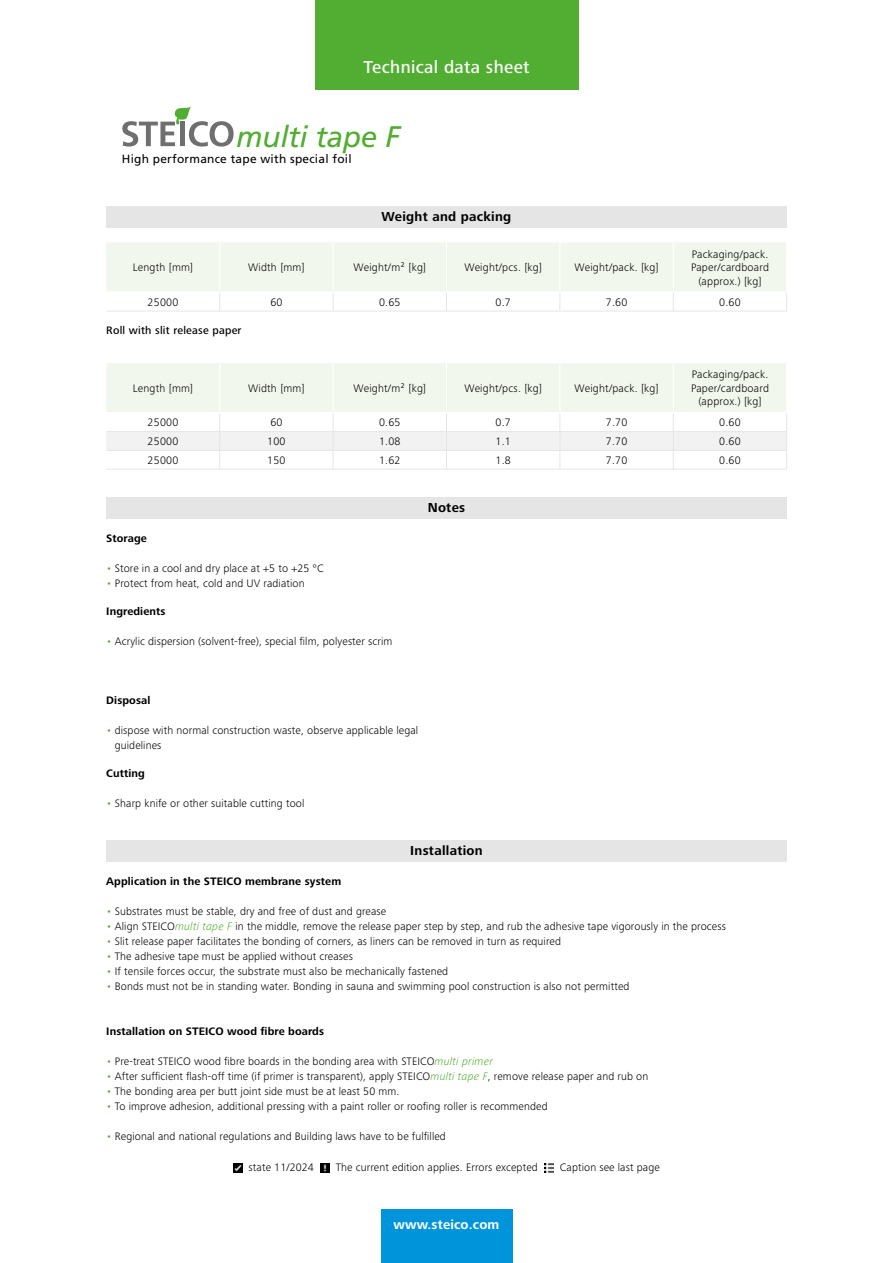
<style>
.page{position:relative;width:893px;height:1263px;background:#fff}
.page>*{position:absolute;margin:0;border:0;box-sizing:border-box;transform-origin:0 0}
.t1{font:italic 29.7px "Frutiger";letter-spacing:-.01em;color:#52ae32}
.t2{font:500 18px "Frutiger Next LTW1 G";letter-spacing:.02em;color:#fff}
.t3{font:700 13.5px "Frutiger Next LTW1 G";letter-spacing:.02em;color:#000}
.t4{font:700 13.5px "Frutiger Next LTW1 G";letter-spacing:.01em;color:#fff}
.t5{font:12px "Frutiger";letter-spacing:.02em;color:#000}
.t6{font:300 11.25px/13.5px "Frutiger Next LTW1 G";letter-spacing:.01em;color:#000;text-align:center}
.t7{font:700 11.25px "Frutiger Next LTW1 G";letter-spacing:.01em;color:#000}
.t8{font:500 11.25px "Frutiger Next LTW1 G";letter-spacing:.02em;color:#000}
.s1{color:#52ae32}
.s2{font-style:italic;color:#52ae32}
</style>
<div class="page">
<svg style="left:122px;top:106px;width:112px;height:41px"></svg>
<div style="left:106px;top:206px;width:681px;height:21px;background:#e5e5e5"></div>
<svg style="left:106px;top:242px;width:681px;height:69px"></svg>
<hr style="left:106px;top:311px;width:114px;height:1px;background:#e5e5e5">
<hr style="left:220px;top:311px;width:113px;height:1px;background:#e5e5e5">
<hr style="left:333px;top:311px;width:113px;height:1px;background:#e5e5e5">
<hr style="left:446px;top:311px;width:114px;height:1px;background:#e5e5e5">
<hr style="left:560px;top:311px;width:113px;height:1px;background:#e5e5e5">
<hr style="left:673px;top:311px;width:114px;height:1px;background:#e5e5e5">
<svg style="left:106px;top:363px;width:681px;height:106px"></svg>
<hr style="left:106px;top:469px;width:114px;height:1px;background:#e5e5e5">
<hr style="left:220px;top:469px;width:113px;height:1px;background:#e5e5e5">
<hr style="left:333px;top:469px;width:113px;height:1px;background:#e5e5e5">
<hr style="left:446px;top:469px;width:114px;height:1px;background:#e5e5e5">
<hr style="left:560px;top:469px;width:113px;height:1px;background:#e5e5e5">
<hr style="left:673px;top:469px;width:114px;height:1px;background:#e5e5e5">
<div style="left:106px;top:497px;width:681px;height:22px;background:#e5e5e5"></div>
<div style="left:106px;top:840px;width:681px;height:22px;background:#e5e5e5"></div>
<div style="left:315px;top:0;width:263px;height:89px;background:#52ae32"></div>
<div style="left:381px;top:1210px;width:131px;height:53px;background:#0095db"></div>
<svg style="left:233px;top:1163px;width:9px;height:9px"></svg>
<svg style="left:320px;top:1163px;width:10px;height:9px"></svg>
<svg style="left:544px;top:1163px;width:10px;height:9px"></svg>
<h2 class="t2" style="left:363px;top:56px;width:168px">Technical data sheet</h2>
<h1 class="t1" style="left:236px;top:119px;width:165px">multi tape F</h1>
<p class="t5" style="left:122px;top:151px;width:231px">High performance tape with special foil</p>
<p class="t3" style="left:382px;top:209px;width:131px">Weight and packing</p>
<p class="t6" style="left:133px;top:261px;width:62px">Length [mm]</p>
<p class="t6" style="left:248px;top:261px;width:58px">Width [mm]</p>
<p class="t6" style="left:353px;top:261px;width:74px">Weight/m² [kg]</p>
<p class="t6" style="left:464px;top:261px;width:79px">Weight/pcs. [kg]</p>
<p class="t6" style="left:575px;top:261px;width:86px">Weight/pack. [kg]</p>
<p class="t6" style="left:691px;top:247px;width:80px">Packaging/pack.<br>Paper/cardboard (approx.) [kg]</p>
<p class="t6" style="left:148px;top:295px;width:32px">25000</p>
<p class="t6" style="left:270px;top:295px;width:14px">60</p>
<p class="t6" style="left:379px;top:295px;width:23px">0.65</p>
<p class="t6" style="left:495px;top:295px;width:17px">0.7</p>
<p class="t6" style="left:606px;top:295px;width:23px">7.60</p>
<p class="t6" style="left:719px;top:295px;width:23px">0.60</p>
<p class="t8" style="left:106px;top:324px;width:137px">Roll with slit release paper</p>
<p class="t6" style="left:133px;top:381px;width:62px">Length [mm]</p>
<p class="t6" style="left:248px;top:381px;width:58px">Width [mm]</p>
<p class="t6" style="left:353px;top:381px;width:74px">Weight/m² [kg]</p>
<p class="t6" style="left:464px;top:381px;width:79px">Weight/pcs. [kg]</p>
<p class="t6" style="left:575px;top:381px;width:86px">Weight/pack. [kg]</p>
<p class="t6" style="left:691px;top:368px;width:80px">Packaging/pack.<br>Paper/cardboard (approx.) [kg]</p>
<p class="t6" style="left:148px;top:416px;width:32px">25000</p>
<p class="t6" style="left:270px;top:416px;width:14px">60</p>
<p class="t6" style="left:379px;top:416px;width:23px">0.65</p>
<p class="t6" style="left:495px;top:416px;width:17px">0.7</p>
<p class="t6" style="left:606px;top:416px;width:23px">7.70</p>
<p class="t6" style="left:719px;top:416px;width:23px">0.60</p>
<p class="t6" style="left:148px;top:435px;width:32px">25000</p>
<p class="t6" style="left:267px;top:435px;width:20px">100</p>
<p class="t6" style="left:379px;top:435px;width:23px">1.08</p>
<p class="t6" style="left:495px;top:435px;width:17px">1.1</p>
<p class="t6" style="left:606px;top:435px;width:23px">7.70</p>
<p class="t6" style="left:719px;top:435px;width:23px">0.60</p>
<p class="t6" style="left:148px;top:453px;width:32px">25000</p>
<p class="t6" style="left:267px;top:453px;width:20px">150</p>
<p class="t6" style="left:379px;top:453px;width:23px">1.62</p>
<p class="t6" style="left:495px;top:453px;width:17px">1.8</p>
<p class="t6" style="left:606px;top:453px;width:23px">7.70</p>
<p class="t6" style="left:719px;top:453px;width:23px">0.60</p>
<p class="t3" style="left:428px;top:500px;width:39px">Notes</p>
<p class="t7" style="left:106px;top:531px;width:42px">Storage</p>
<p class="t6" style="left:106px;top:561px;width:219px"><span class="s1">•</span> Store in a cool and dry place at +5 to +25 °C</p>
<p class="t6" style="left:106px;top:576px;width:200px"><span class="s1">•</span> Protect from heat, cold and UV radiation</p>
<p class="t7" style="left:106px;top:605px;width:61px">Ingredients</p>
<p class="t6" style="left:106px;top:635px;width:288px"><span class="s1">•</span> Acrylic dispersion (solvent-free), special film, polyester scrim</p>
<p class="t7" style="left:106px;top:693px;width:46px">Disposal</p>
<p class="t6" style="left:115px;top:722px;width:305px;line-height:15px;text-align:left;text-indent:-9px"><span class="s1">•</span> dispose with normal construction waste, observe applicable legal guidelines</p>
<p class="t7" style="left:106px;top:767px;width:40px">Cutting</p>
<p class="t6" style="left:106px;top:796px;width:200px"><span class="s1">•</span> Sharp knife or other suitable cutting tool</p>
<p class="t3" style="left:410px;top:843px;width:74px">Installation</p>
<p class="t7" style="left:106px;top:874px;width:236px">Application in the STEICO membrane system</p>
<p class="t6" style="left:106px;top:904px;width:282px"><span class="s1">•</span> Substrates must be stable, dry and free of dust and grease</p>
<p class="t6" style="left:106px;top:919px;width:621px"><span class="s1">•</span> Align STEICO<span class="s2">multi tape F</span> in the middle, remove the release paper step by step, and rub the adhesive tape vigorously in the process</p>
<p class="t6" style="left:106px;top:934px;width:456px"><span class="s1">•</span> Slit release paper facilitates the bonding of corners, as liners can be removed in turn as required</p>
<p class="t6" style="left:106px;top:949px;width:248px"><span class="s1">•</span> The adhesive tape must be applied without creases</p>
<p class="t6" style="left:106px;top:964px;width:343px"><span class="s1">•</span> If tensile forces occur, the substrate must also be mechanically fastened</p>
<p class="t6" style="left:106px;top:979px;width:525px"><span class="s1">•</span> Bonds must not be in standing water. Bonding in sauna and swimming pool construction is also not permitted</p>
<p class="t7" style="left:106px;top:1024px;width:219px">Installation on STEICO wood fibre boards</p>
<p class="t6" style="left:106px;top:1054px;width:388px"><span class="s1">•</span> Pre-treat STEICO wood fibre boards in the bonding area with STEICO<span class="s2">multi primer</span></p>
<p class="t6" style="left:106px;top:1069px;width:544px"><span class="s1">•</span> After sufficient flash-off time (if primer is transparent), apply STEICO<span class="s2">multi tape F</span>, remove release paper and rub on</p>
<p class="t6" style="left:106px;top:1084px;width:295px"><span class="s1">•</span> The bonding area per butt joint side must be at least 50 mm.</p>
<p class="t6" style="left:106px;top:1099px;width:443px"><span class="s1">•</span> To improve adhesion, additional pressing with a paint roller or roofing roller is recommended</p>
<p class="t6" style="left:106px;top:1129px;width:341px"><span class="s1">•</span> Regional and national regulations and Building laws have to be fulfilled</p>
<p class="t6" style="left:249px;top:1161px;width:67px">state 11/2024</p>
<p class="t6" style="left:336px;top:1161px;width:204px">The current edition applies. Errors excepted</p>
<p class="t6" style="left:560px;top:1161px;width:101px">Caption see last page</p>
<p class="t4" style="left:394px;top:1217px;width:107px">www.steico.com</p>
</div>
